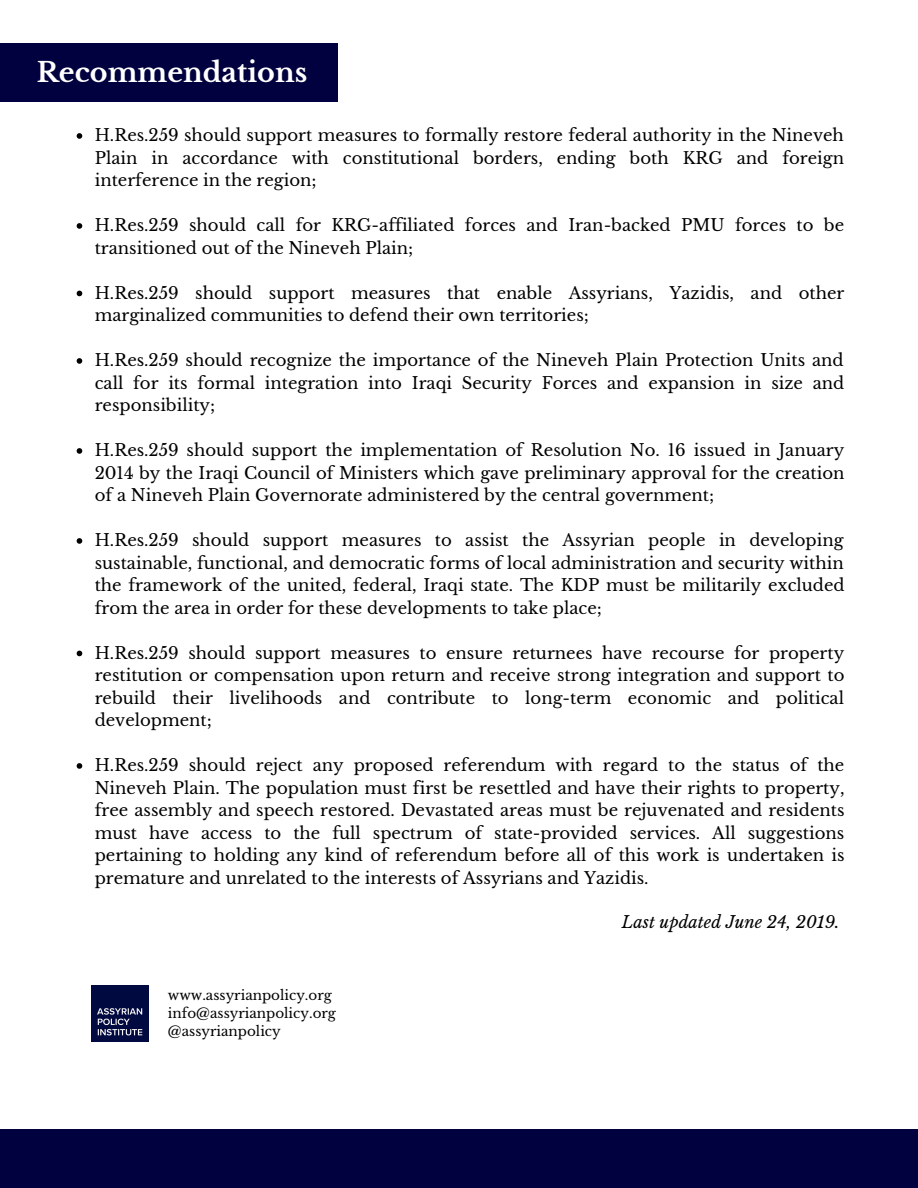
<style>
.page{position:relative;width:918px;height:1188px;background:#fff}
.page>*{position:absolute;margin:0;border:0;box-sizing:border-box;transform-origin:0 0}
.t1{font:700 27px "Libre Baskerville";color:#fff}
.t2{font:16.5px/22.5px "Libre Baskerville";color:#000;text-align:justify}
.t3{font:italic 16.5px "Libre Baskerville";color:#000}
.t4{font:13.5px/18px "Libre Baskerville";color:#000}
</style>
<div class="page">
<div style="left:0;top:43px;width:338px;height:59px;background:#00013e"></div>
<svg style="left:77px;top:133px;width:5px;height:6px"></svg>
<svg style="left:77px;top:223px;width:5px;height:6px"></svg>
<svg style="left:77px;top:291px;width:5px;height:5px"></svg>
<svg style="left:77px;top:358px;width:5px;height:6px"></svg>
<svg style="left:77px;top:448px;width:5px;height:6px"></svg>
<svg style="left:77px;top:538px;width:5px;height:6px"></svg>
<svg style="left:77px;top:651px;width:5px;height:5px"></svg>
<svg style="left:77px;top:763px;width:5px;height:6px"></svg>
<img style="left:92px;top:985px;width:56px;height:57px">
<div style="left:0;top:1130px;width:918px;height:58px;background:#00013e"></div>
<h1 class="t1" style="left:37px;top:56px;width:272px">Recommendations</h1>
<p class="t2" style="left:95px;top:124px;width:751px">H.Res.259 should support measures to formally restore federal authority in the Nineveh Plain in accordance with constitutional borders, ending both KRG and foreign interference in the region;</p>
<p class="t2" style="left:95px;top:214px;width:751px">H.Res.259 should call for KRG-affiliated forces and Iran-backed PMU forces to be transitioned out of the Nineveh Plain;</p>
<p class="t2" style="left:95px;top:281px;width:751px">H.Res.259 should support measures that enable Assyrians, Yazidis, and other marginalized communities to defend their own territories;</p>
<p class="t2" style="left:95px;top:349px;width:751px">H.Res.259 should recognize the importance of the Nineveh Plain Protection Units and call for its formal integration into Iraqi Security Forces and expansion in size and responsibility;</p>
<p class="t2" style="left:95px;top:439px;width:751px">H.Res.259 should support the implementation of Resolution No. 16 issued in January 2014 by the Iraqi Council of Ministers which gave preliminary approval for the creation of a Nineveh Plain Governorate administered by the central government;</p>
<p class="t2" style="left:95px;top:529px;width:751px">H.Res.259 should support measures to assist the Assyrian people in developing sustainable, functional, and democratic forms of local administration and security within the framework of the united, federal, Iraqi state. The KDP must be militarily excluded from the area in order for these developments to take place;</p>
<p class="t2" style="left:95px;top:641px;width:751px">H.Res.259 should support measures to ensure returnees have recourse for property restitution or compensation upon return and receive strong integration and support to rebuild their livelihoods and contribute to long-term economic and political development;</p>
<p class="t2" style="left:95px;top:754px;width:751px">H.Res.259 should reject any proposed referendum with regard to the status of the Nineveh Plain. The population must first be resettled and have their rights to property, free assembly and speech restored. Devastated areas must be rejuvenated and residents must have access to the full spectrum of state-provided services. All suggestions pertaining to holding any kind of referendum before all of this work is undertaken is premature and unrelated to the interests of Assyrians and Yazidis.</p>
<p class="t3" style="left:622px;top:912px;width:219px">Last updated June 24, 2019.</p>
<p class="t4" style="left:168px;top:986px;width:170px">www.assyrianpolicy.org info@assyrianpolicy.org @assyrianpolicy</p>
</div>
